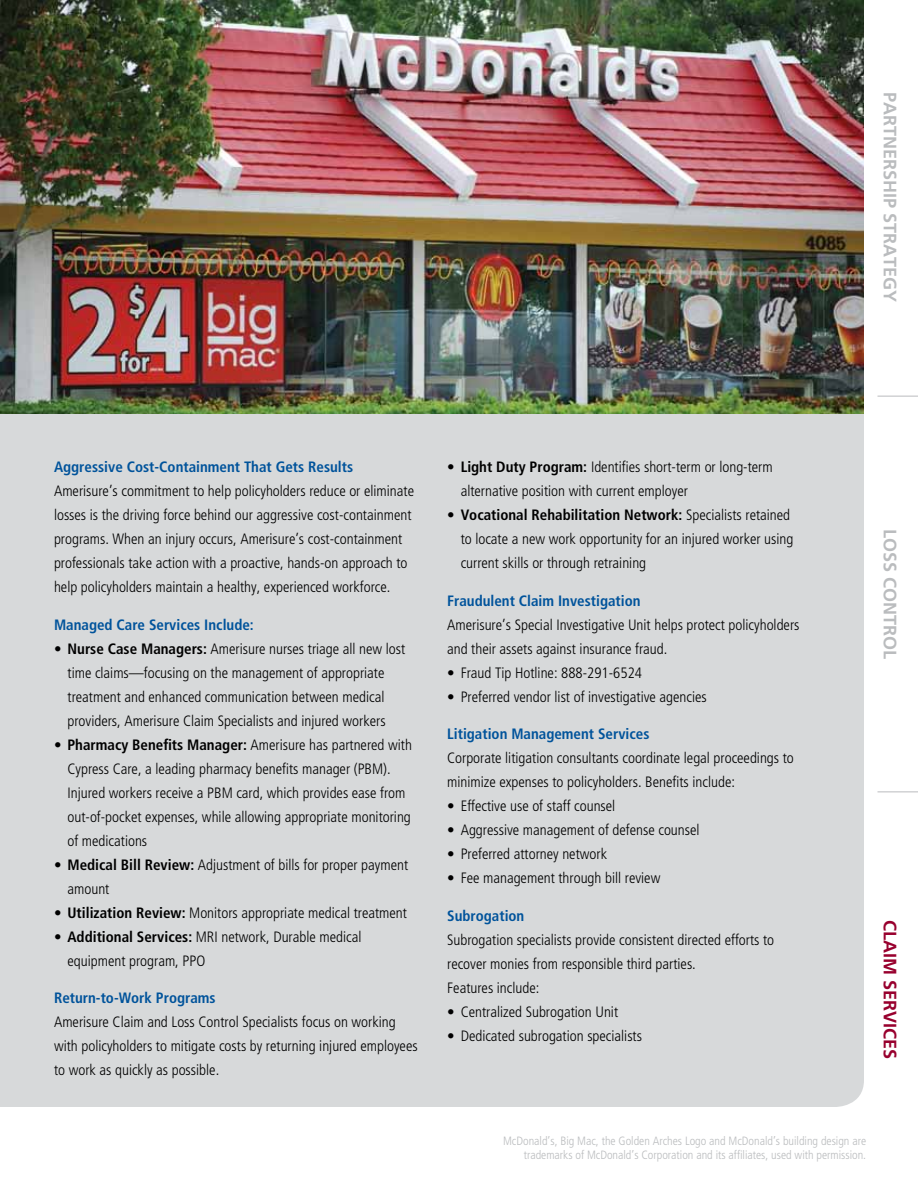
<style>
.page{position:relative;width:918px;height:1188px;background:#fff}
.page>*{position:absolute;margin:0;border:0;box-sizing:border-box;transform-origin:0 0}
.t1{font:700 18px "Frutiger";color:#babcbe}
.t2{font:700 18px "Frutiger";color:#98002e}
.t3{font:300 condensed 15px/24px "Frutiger";color:#000}
.t4{font:700 condensed 15px "Frutiger";color:#00539b}
.t5{font:300 condensed 12px/14.4px "Frutiger";color:#babcbe;text-align:right}
.s1{font-weight:700}
</style>
<div class="page">
<div style="left:0;top:414px;width:864px;height:693px;background:#d7d9da"></div>
<hr style="left:878px;top:396px;width:40px;height:1px;background:#babcbe">
<hr style="left:878px;top:792px;width:40px;height:1px;background:#babcbe">
<img style="left:0;top:0;width:864px;height:414px">
<p class="t1" style="left:901px;top:92px;width:212px;rotate:90deg">partnership Strategy</p>
<p class="t4" style="left:54px;top:458px;width:301px">Aggressive Cost-Containment That Gets Results</p>
<p class="t3" style="left:54px;top:479px;width:362px">Amerisure’s commitment to help policyholders reduce or eliminate losses is the driving force behind our aggressive cost-containment programs. When an injury occurs, Amerisure’s cost-containment professionals take action with a proactive, hands-on approach to help policyholders maintain a healthy, experienced workforce.</p>
<p class="t4" style="left:54px;top:616px;width:201px">Managed Care Services Include:</p>
<p class="t3" style="left:54px;top:637px;width:353px;text-align:center">• <span class="s1">Nurse Case Managers:</span> Amerisure nurses triage all new lost time claims—focusing on the management of appropriate treatment and enhanced communication between medical providers, Amerisure Claim Specialists and injured workers</p>
<p class="t3" style="left:68px;top:733px;width:346px;text-indent:-14px">• <span class="s1">Pharmacy Benefits Manager:</span> Amerisure has partnered with Cypress Care, a leading pharmacy benefits manager (PBM).<br>Injured workers receive a PBM card, which provides ease from out-of-pocket expenses, while allowing appropriate monitoring of medications</p>
<p class="t3" style="left:68px;top:853px;width:342px;text-indent:-14px">• <span class="s1">Medical Bill Review:</span> Adjustment of bills for proper payment amount</p>
<p class="t3" style="left:54px;top:901px;width:355px">• <span class="s1">Utilization Review:</span> Monitors appropriate medical treatment</p>
<p class="t3" style="left:68px;top:925px;width:295px;text-indent:-14px">• <span class="s1">Additional Services:</span> MRI network, Durable medical equipment program, PPO</p>
<p class="t4" style="left:54px;top:989px;width:163px">Return-to-Work Programs</p>
<p class="t3" style="left:54px;top:1010px;width:365px">Amerisure Claim and Loss Control Specialists focus on working with policyholders to mitigate costs by returning injured employees to work as quickly as possible.</p>
<p class="t3" style="left:461px;top:455px;width:314px;text-indent:-14px">• <span class="s1">Light Duty Program:</span> Identifies short-term or long-term alternative position with current employer</p>
<p class="t3" style="left:461px;top:503px;width:334px;text-indent:-14px">• <span class="s1">Vocational Rehabilitation Network:</span> Specialists retained to locate a new work opportunity for an injured worker using current skills or through retraining</p>
<p class="t4" style="left:447px;top:592px;width:195px">Fraudulent Claim Investigation</p>
<p class="t3" style="left:447px;top:613px;width:354px">Amerisure’s Special Investigative Unit helps protect policyholders and their assets against insurance fraud.</p>
<p class="t3" style="left:447px;top:661px;width:196px">• Fraud Tip Hotline: 888-291-6524</p>
<p class="t3" style="left:447px;top:685px;width:261px">• Preferred vendor list of investigative agencies</p>
<p class="t4" style="left:447px;top:725px;width:204px">Litigation Management Services</p>
<p class="t3" style="left:447px;top:746px;width:348px">Corporate litigation consultants coordinate legal proceedings to minimize expenses to policyholders. Benefits include:</p>
<p class="t3" style="left:447px;top:794px;width:170px">• Effective use of staff counsel</p>
<p class="t3" style="left:447px;top:818px;width:254px">• Aggressive management of defense counsel</p>
<p class="t3" style="left:447px;top:842px;width:161px">• Preferred attorney network</p>
<p class="t3" style="left:447px;top:866px;width:215px">• Fee management through bill review</p>
<p class="t4" style="left:447px;top:907px;width:79px">Subrogation</p>
<p class="t3" style="left:447px;top:928px;width:329px">Subrogation specialists provide consistent directed efforts to recover monies from responsible third parties.<br>Features include:</p>
<p class="t3" style="left:447px;top:1000px;width:173px">• Centralized Subrogation Unit</p>
<p class="t3" style="left:447px;top:1024px;width:196px">• Dedicated subrogation specialists</p>
<p class="t1" style="left:901px;top:529px;width:132px;rotate:90deg">loss control</p>
<p class="t2" style="left:901px;top:920px;width:141px;rotate:90deg">claim services</p>
<p class="t5" style="left:503px;top:1134px;width:365px">McDonald’s, Big Mac, the Golden Arches Logo and McDonald’s building design are trademarks of McDonald’s Corporation and its affiliates, used with permission.</p>
</div>
